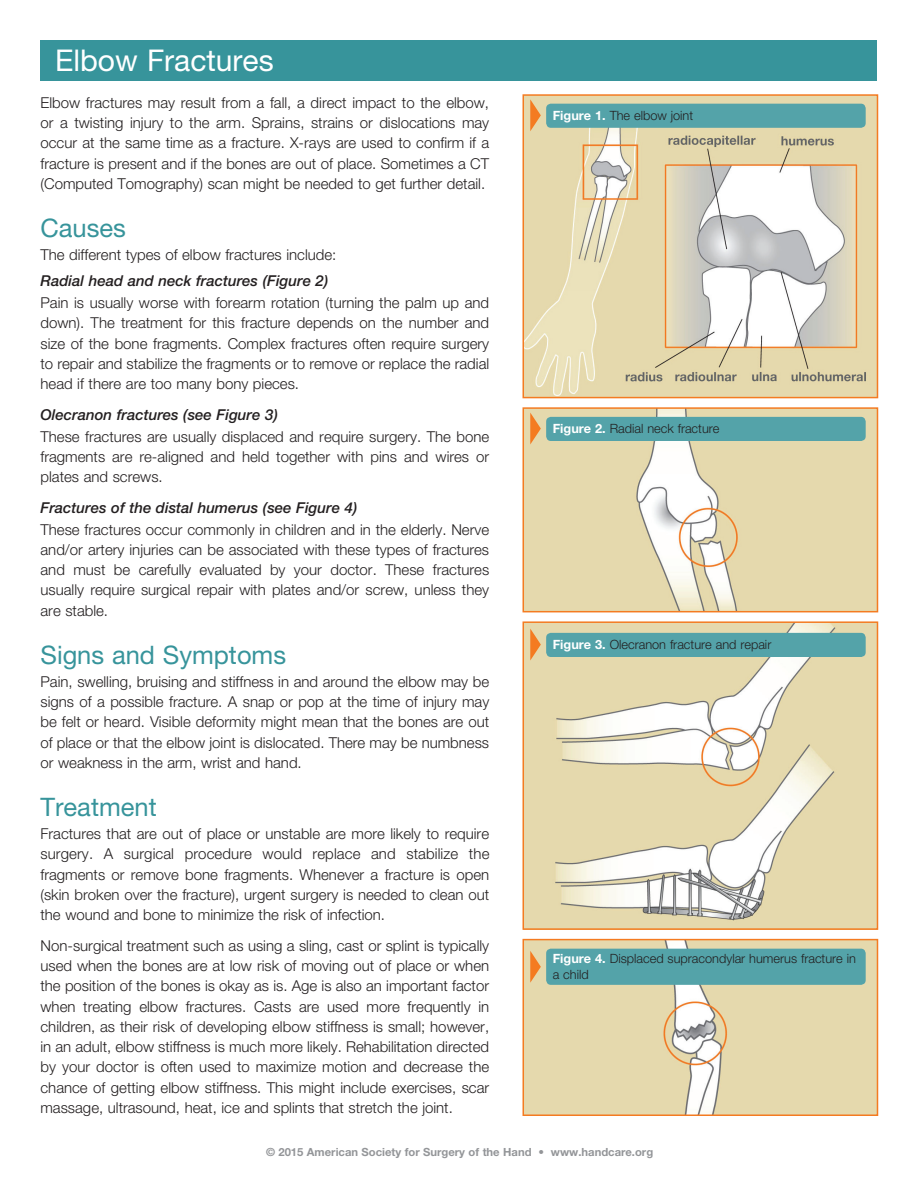
<style>
.page{position:relative;width:918px;height:1188px;background:#fff}
.page>*{position:absolute;margin:0;border:0;box-sizing:border-box;transform-origin:0 0}
.t1{font:30px "Helvetica Neue LT Std";color:#fff}
.t2{font:25.5px "Helvetica Neue LT Std";color:#37949b}
.t3{font:300 15px/20.2px "Helvetica Neue LT Std";color:#231f20;text-align:justify}
.t4{font:italic 500 15px "Helvetica Neue LT Std";color:#231f20}
.t5{font:300 12.75px/15.8px "Helvetica Neue LT Std";color:#231f20}
.t6{font:700 11.25px "Helvetica Neue LT Std";color:#939598}
.s1{font-weight:700;color:#fff}
</style>
<div class="page">
<img style="left:526px;top:97px;width:349px;height:298px">
<div style="left:523px;top:94px;width:355px;height:304px;border:2px solid #f47b21"></div>
<div style="left:40px;top:40px;width:838px;height:41px;background:#37949b"></div>
<svg style="left:530px;top:99px;width:11px;height:32px"></svg>
<div style="left:546px;top:104px;width:320px;height:24px;background:#54a3a9;border-radius:5px"></div>
<img style="left:526px;top:410px;width:349px;height:199px">
<div style="left:523px;top:407px;width:355px;height:205px;border:2px solid #f47b21"></div>
<img style="left:526px;top:624px;width:349px;height:303px">
<div style="left:523px;top:621px;width:355px;height:309px;border:2px solid #f47b21"></div>
<img style="left:526px;top:942px;width:349px;height:171px">
<div style="left:523px;top:939px;width:355px;height:177px;border:2px solid #f47b21"></div>
<svg style="left:530px;top:413px;width:11px;height:32px"></svg>
<div style="left:546px;top:417px;width:320px;height:24px;background:#54a3a9;border-radius:5px"></div>
<svg style="left:530px;top:629px;width:11px;height:32px"></svg>
<div style="left:546px;top:633px;width:320px;height:24px;background:#54a3a9;border-radius:5px"></div>
<svg style="left:530px;top:951px;width:11px;height:32px"></svg>
<div style="left:546px;top:949px;width:320px;height:36px;background:#54a3a9;border-radius:5px"></div>
<h1 class="t1" style="left:55px;top:43px;width:220px">Elbow Fractures</h1>
<p class="t3" style="left:40px;top:92px;width:450px">Elbow fractures may result from a fall, a direct impact to the elbow, or a twisting injury to the arm. Sprains, strains or dislocations may occur at the same time as a fracture. X-rays are used to confirm if a fracture is present and if the bones are out of place. Sometimes a CT (Computed Tomography) scan might be needed to get further detail.</p>
<h2 class="t2" style="left:40px;top:213px;width:87px">Causes</h2>
<p class="t3" style="left:40px;top:244px;width:297px">The different types of elbow fractures include:</p>
<p class="t4" style="left:40px;top:272px;width:289px">Radial head and neck fractures (Figure 2)</p>
<p class="t3" style="left:40px;top:292px;width:450px">Pain is usually worse with forearm rotation (turning the palm up and down). The treatment for this fracture depends on the number and size of the bone fragments. Complex fractures often require surgery to repair and stabilize the fragments or to remove or replace the radial head if there are too many bony pieces.</p>
<p class="t4" style="left:40px;top:406px;width:239px">Olecranon fractures (see Figure 3)</p>
<p class="t3" style="left:40px;top:426px;width:450px">These fractures are usually displaced and require surgery. The bone fragments are re-aligned and held together with pins and wires or plates and screws.</p>
<p class="t4" style="left:40px;top:499px;width:318px">Fractures of the distal humerus (see Figure 4)</p>
<p class="t3" style="left:40px;top:519px;width:450px">These fractures occur commonly in children and in the elderly. Nerve and/or artery injuries can be associated with these types of fractures and must be carefully evaluated by your doctor. These fractures usually require surgical repair with plates and/or screw, unless they are stable.</p>
<h2 class="t2" style="left:40px;top:639px;width:247px">Signs and Symptoms</h2>
<p class="t3" style="left:40px;top:671px;width:450px">Pain, swelling, bruising and stiffness in and around the elbow may be signs of a possible fracture. A snap or pop at the time of injury may be felt or heard. Visible deformity might mean that the bones are out of place or that the elbow joint is dislocated. There may be numbness or weakness in the arm, wrist and hand.</p>
<h2 class="t2" style="left:40px;top:792px;width:118px">Treatment</h2>
<p class="t3" style="left:40px;top:823px;width:450px">Fractures that are out of place or unstable are more likely to require surgery. A surgical procedure would replace and stabilize the fragments or remove bone fragments. Whenever a fracture is open (skin broken over the fracture), urgent surgery is needed to clean out the wound and bone to minimize the risk of infection.</p>
<p class="t3" style="left:40px;top:935px;width:450px">Non-surgical treatment such as using a sling, cast or splint is typically used when the bones are at low risk of moving out of place or when the position of the bones is okay as is. Age is also an important factor when treating elbow fractures. Casts are used more frequently in children, as their risk of developing elbow stiffness is small; however, in an adult, elbow stiffness is much more likely. Rehabilitation directed by your doctor is often used to maximize motion and decrease the chance of getting elbow stiffness. This might include exercises, scar massage, ultrasound, heat, ice and splints that stretch the joint.</p>
<p class="t5" style="left:553px;top:107px;width:142px"><span class="s1">Figure 1.</span> The elbow joint</p>
<p class="t5" style="left:553px;top:420px;width:168px"><span class="s1">Figure 2.</span> Radial neck fracture</p>
<p class="t5" style="left:553px;top:636px;width:220px"><span class="s1">Figure 3.</span> Olecranon fracture and repair</p>
<p class="t5" style="left:553px;top:951px;width:305px"><span class="s1">Figure 4.</span> Displaced supracondylar humerus fracture in a child</p>
<p class="t6" style="left:266px;top:1145px;width:389px">© 2015 American Society for Surgery of the Hand • www.handcare.org</p>
</div>
